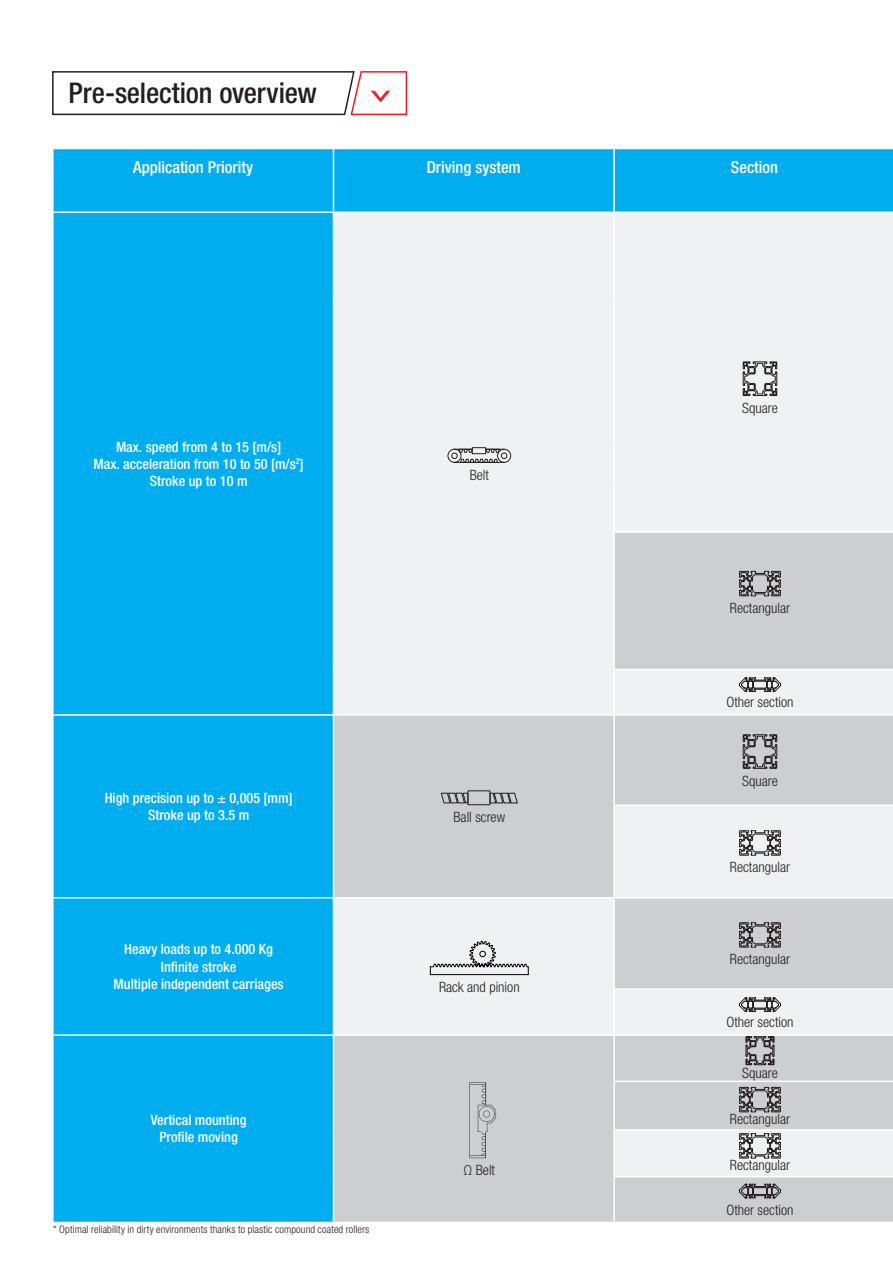
<style>
.page{position:relative;width:893px;height:1263px;background:#fff}
.page>*{position:absolute;margin:0;border:0;box-sizing:border-box;transform-origin:0 0}
.t1{font:500 condensed 28.5px "Helvetica Neue LT Std";letter-spacing:-.005em;color:#231f20}
.t2{font:500 condensed 16.5px "Helvetica Neue LT Std";color:#fff}
.t3{font:500 condensed 14.25px/17.1px "Helvetica Neue LT Std";color:#fff;text-align:center}
.t4{font:300 condensed 14.25px "Helvetica Neue LT Std";color:#231f20}
.t5{font:300 condensed 10.5px "Helvetica Neue LT Std";letter-spacing:.01em;color:#231f20}
</style>
<div class="page">
<svg style="left:52px;top:71px;width:356px;height:45px"></svg>
<div style="left:54px;top:149px;width:839px;height:1073px;background:#00aeef"></div>
<div style="left:334px;top:213px;width:559px;height:319px;background:#f0f1f2"></div>
<svg style="left:334px;top:532px;width:559px;height:690px;fill:#cdced0"></svg>
<hr style="left:333px;top:149px;width:1px;height:62px;background:#fff">
<hr style="left:613px;top:149px;width:2px;height:62px;background:#fff">
<hr style="left:52px;top:211px;width:281px;height:2px;background:#fff">
<hr style="left:333px;top:211px;width:281px;height:2px;background:#fff">
<hr style="left:333px;top:213px;width:1px;height:89px;background:#fff">
<hr style="left:333px;top:302px;width:1px;height:139px;background:#fff">
<hr style="left:333px;top:441px;width:1px;height:45px;background:#fff">
<hr style="left:333px;top:486px;width:1px;height:46px;background:#fff">
<hr style="left:333px;top:532px;width:1px;height:46px;background:#fff">
<hr style="left:333px;top:578px;width:1px;height:91px;background:#fff">
<hr style="left:333px;top:669px;width:1px;height:45px;background:#fff">
<hr style="left:614px;top:211px;width:279px;height:2px;background:#fff">
<hr style="left:613px;top:213px;width:2px;height:89px;background:#fff">
<hr style="left:613px;top:302px;width:2px;height:139px;background:#fff">
<hr style="left:613px;top:441px;width:2px;height:45px;background:#fff">
<hr style="left:613px;top:486px;width:2px;height:45px;background:#fff">
<hr style="left:613px;top:531px;width:280px;height:2px;background:#fff">
<hr style="left:613px;top:533px;width:2px;height:45px;background:#fff">
<hr style="left:613px;top:578px;width:2px;height:91px;background:#fff">
<hr style="left:613px;top:669px;width:280px;height:1px;background:#fff">
<hr style="left:613px;top:670px;width:2px;height:44px;background:#fff">
<hr style="left:52px;top:714px;width:281px;height:2px;background:#fff">
<hr style="left:333px;top:714px;width:281px;height:2px;background:#fff">
<hr style="left:333px;top:716px;width:1px;height:89px;background:#fff">
<hr style="left:333px;top:805px;width:1px;height:92px;background:#fff">
<hr style="left:614px;top:714px;width:279px;height:2px;background:#fff">
<hr style="left:613px;top:716px;width:2px;height:88px;background:#fff">
<hr style="left:613px;top:804px;width:280px;height:2px;background:#fff">
<hr style="left:613px;top:806px;width:2px;height:91px;background:#fff">
<hr style="left:52px;top:897px;width:281px;height:1px;background:#fff">
<hr style="left:333px;top:897px;width:281px;height:1px;background:#fff">
<hr style="left:333px;top:898px;width:1px;height:91px;background:#fff">
<hr style="left:333px;top:989px;width:1px;height:45px;background:#fff">
<hr style="left:614px;top:897px;width:279px;height:1px;background:#fff">
<hr style="left:613px;top:898px;width:2px;height:90px;background:#fff">
<hr style="left:613px;top:988px;width:280px;height:2px;background:#fff">
<hr style="left:613px;top:990px;width:2px;height:44px;background:#fff">
<hr style="left:52px;top:1034px;width:281px;height:2px;background:#fff">
<hr style="left:333px;top:1034px;width:281px;height:2px;background:#fff">
<hr style="left:333px;top:1036px;width:1px;height:45px;background:#fff">
<hr style="left:333px;top:1081px;width:1px;height:49px;background:#fff">
<hr style="left:333px;top:1130px;width:1px;height:47px;background:#fff">
<hr style="left:333px;top:1177px;width:1px;height:45px;background:#fff">
<hr style="left:614px;top:1034px;width:279px;height:2px;background:#fff">
<hr style="left:613px;top:1036px;width:2px;height:44px;background:#fff">
<hr style="left:613px;top:1080px;width:280px;height:2px;background:#fff">
<hr style="left:613px;top:1082px;width:2px;height:47px;background:#fff">
<hr style="left:613px;top:1129px;width:280px;height:2px;background:#fff">
<hr style="left:613px;top:1131px;width:2px;height:45px;background:#fff">
<hr style="left:613px;top:1176px;width:280px;height:1px;background:#fff">
<hr style="left:613px;top:1177px;width:2px;height:45px;background:#fff">
<div style="left:448px;top:449px;width:13px;height:13px;border:1px solid #231f20;border-radius:50%"></div>
<div style="left:497px;top:449px;width:14px;height:13px;border:1px solid #231f20;border-radius:50%"></div>
<div style="left:472px;top:447px;width:14px;height:7px;border:1px solid #231f20"></div>
<svg style="left:452px;top:449px;width:55px;height:14px"></svg>
<svg style="left:743px;top:362px;width:34px;height:34px"></svg>
<svg style="left:739px;top:571px;width:42px;height:25px"></svg>
<svg style="left:739px;top:677px;width:42px;height:15px"></svg>
<svg style="left:441px;top:793px;width:27px;height:11px"></svg>
<svg style="left:490px;top:793px;width:28px;height:11px"></svg>
<div style="left:468px;top:790px;width:22px;height:15px;border:1px solid #231f20"></div>
<svg style="left:743px;top:735px;width:34px;height:33px"></svg>
<svg style="left:739px;top:830px;width:42px;height:25px"></svg>
<svg style="left:430px;top:941px;width:99px;height:34px"></svg>
<svg style="left:739px;top:922px;width:42px;height:25px"></svg>
<svg style="left:739px;top:997px;width:42px;height:15px"></svg>
<svg style="left:469px;top:1082px;width:28px;height:77px;background:#bdbec0"></svg>
<svg style="left:746px;top:1036px;width:28px;height:29px"></svg>
<svg style="left:739px;top:1087px;width:42px;height:25px"></svg>
<svg style="left:739px;top:1133px;width:42px;height:25px"></svg>
<svg style="left:739px;top:1184px;width:42px;height:14px"></svg>
<h1 class="t1" style="left:69px;top:76px;width:250px">Pre-selection overview</h1>
<p class="t2" style="left:133px;top:157px;width:121px">Application Priority</p>
<p class="t2" style="left:427px;top:157px;width:96px">Driving system</p>
<p class="t2" style="left:731px;top:157px;width:49px">Section</p>
<p class="t3" style="left:93px;top:438px;width:212px">Max. speed from 4 to 15 [m/s]<br>Max. acceleration from 10 to 50 [m/s<sup>2</sup>]<br>Stroke up to 10 m</p>
<p class="t4" style="left:470px;top:466px;width:21px">Belt</p>
<p class="t3" style="left:105px;top:789px;width:189px">High precision up to ± 0,005 [mm]<br>Stroke up to 3.5 m</p>
<p class="t3" style="left:114px;top:941px;width:172px">Heavy loads up to 4.000 Kg<br>Infinite stroke<br>Multiple independent carriages</p>
<p class="t3" style="left:151px;top:1111px;width:98px">Vertical mounting<br>Profile moving</p>
<p class="t5" style="left:53px;top:1223px;width:318px">* Optimal reliability in dirty environments thanks to plastic compound coated rollers</p>
<p class="t4" style="left:453px;top:809px;width:53px">Ball screw</p>
<p class="t4" style="left:439px;top:979px;width:82px">Rack and pinion</p>
<p class="t4" style="left:464px;top:1162px;width:33px">Ω Belt</p>
<p class="t4" style="left:742px;top:399px;width:37px">Square</p>
<p class="t4" style="left:730px;top:600px;width:62px">Rectangular</p>
<p class="t4" style="left:726px;top:693px;width:69px">Other section</p>
<p class="t4" style="left:742px;top:772px;width:37px">Square</p>
<p class="t4" style="left:730px;top:859px;width:62px">Rectangular</p>
<p class="t4" style="left:730px;top:951px;width:62px">Rectangular</p>
<p class="t4" style="left:726px;top:1013px;width:69px">Other section</p>
<p class="t4" style="left:742px;top:1065px;width:37px">Square</p>
<p class="t4" style="left:730px;top:1111px;width:62px">Rectangular</p>
<p class="t4" style="left:730px;top:1157px;width:62px">Rectangular</p>
<p class="t4" style="left:726px;top:1202px;width:69px">Other section</p>
</div>
